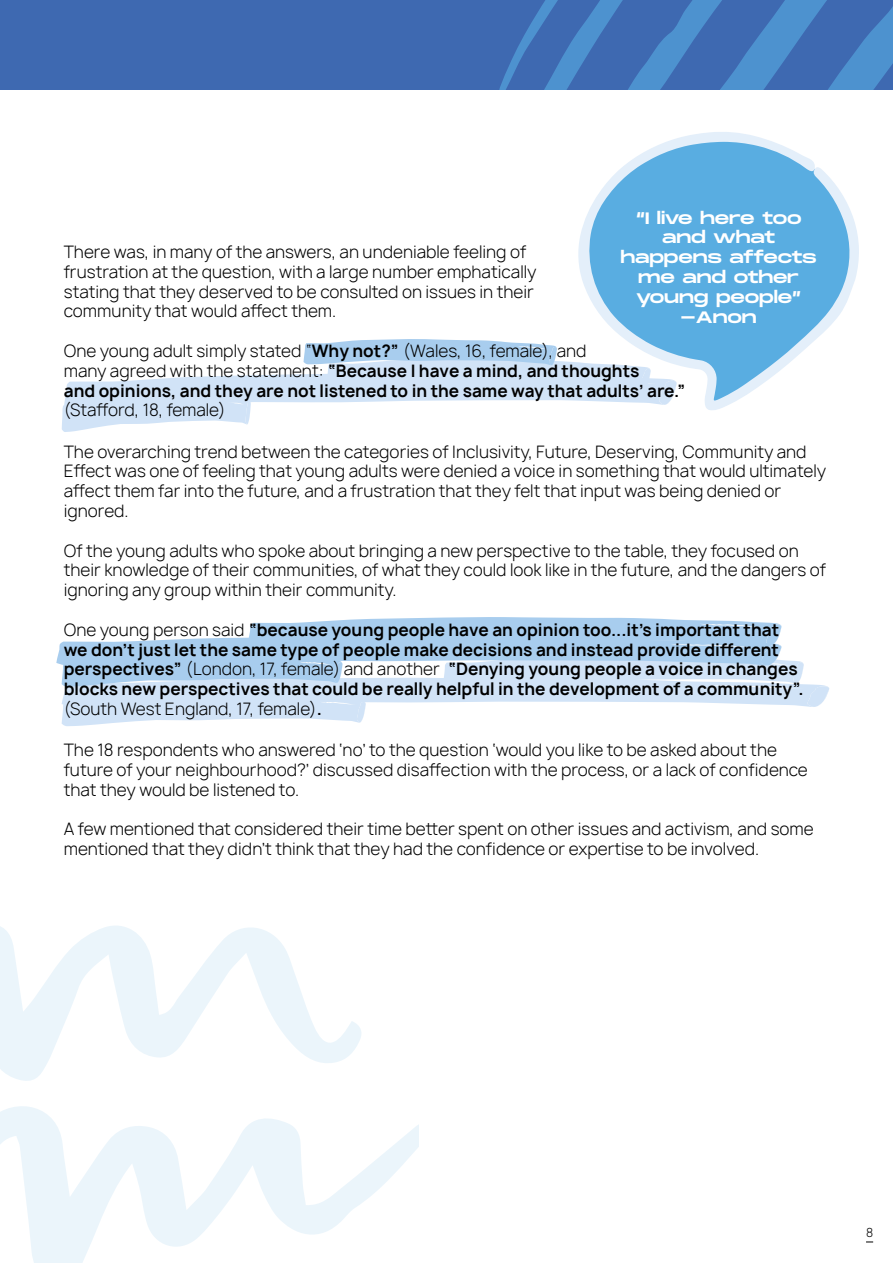
<style>
.page{position:relative;width:893px;height:1263px;background:#fff}
.page>*{position:absolute;margin:0;border:0;box-sizing:border-box;transform-origin:0 0}
.t1{font:300 16.5px/19.8px "Manrope";color:#000}
.t2{font:700 16.5px/19.8px "Manrope";color:#000}
.t3{font:16.5px/19.8px "Monument Extended";letter-spacing:-.015em;color:#fff;text-align:center}
.t4{font:300 12px "Manrope";color:#000}
.s1{font-weight:300}
</style>
<div class="page">
<svg style="left:56px;top:617px;width:774px;height:109px"></svg>
<svg style="left:578px;top:132px;width:281px;height:278px;fill:#59ade1"></svg>
<svg style="left:62px;top:339px;width:615px;height:93px"></svg>
<div style="left:0;top:0;width:893px;height:89px;background:#3e69b1"></div>
<svg style="left:499px;top:0;width:394px;height:89px"></svg>
<svg style="left:0;top:1117px;width:419px;height:146px"></svg>
<svg style="left:0;top:926px;width:361px;height:191px"></svg>
<p class="t3" style="left:620px;top:208px;width:198px">“I live here too and what happens affects me and other young people” -Anon</p>
<p class="t1" style="left:64px;top:242px;width:474px">There was, in many of the answers, an undeniable feeling of frustration at the question, with a large number emphatically stating that they deserved to be consulted on issues in their community that would affect them.</p>
<p class="t2" style="left:64px;top:341px;width:624px"><span class="s1">One young adult simply stated “</span>Why not?” <span class="s1">(Wales, 16, female), and<br>many agreed with the statement:</span> “Because I have a mind, and thoughts<br>and opinions, and they are not listened to in the same way that adults’ are.”</p>
<p class="t1" style="left:64px;top:401px;width:163px">(Stafford, 18, female)</p>
<p class="t1" style="left:64px;top:442px;width:764px">The overarching trend between the categories of Inclusivity, Future, Deserving, Community and Effect was one of feeling that young adults were denied a voice in something that would ultimately affect them far into the future, and a frustration that they felt that input was being denied or ignored.</p>
<p class="t1" style="left:64px;top:541px;width:764px">Of the young adults who spoke about bringing a new perspective to the table, they focused on their knowledge of their communities, of what they could look like in the future, and the dangers of ignoring any group within their community.</p>
<p class="t2" style="left:64px;top:620px;width:741px"><span class="s1">One young person said</span> “because young people have an opinion too...it’s important that we don’t just let the same type of people make decisions and instead provide different perspectives” <span class="s1">(London, 17, female) and another</span> “Denying young people a voice in changes blocks new perspectives that could be really helpful in the development of a community”. <span class="s1">(South West England, 17, female)</span>.</p>
<p class="t1" style="left:64px;top:740px;width:745px">The 18 respondents who answered ‘no’ to the question ‘would you like to be asked about the future of your neighbourhood?’ discussed disaffection with the process, or a lack of confidence that they would be listened to.</p>
<p class="t1" style="left:64px;top:819px;width:751px">A few mentioned that considered their time better spent on other issues and activism, and some mentioned that they didn’t think that they had the confidence or expertise to be involved.</p>
<p class="t4" style="left:866px;top:1226px;width:9px">8</p>
</div>
